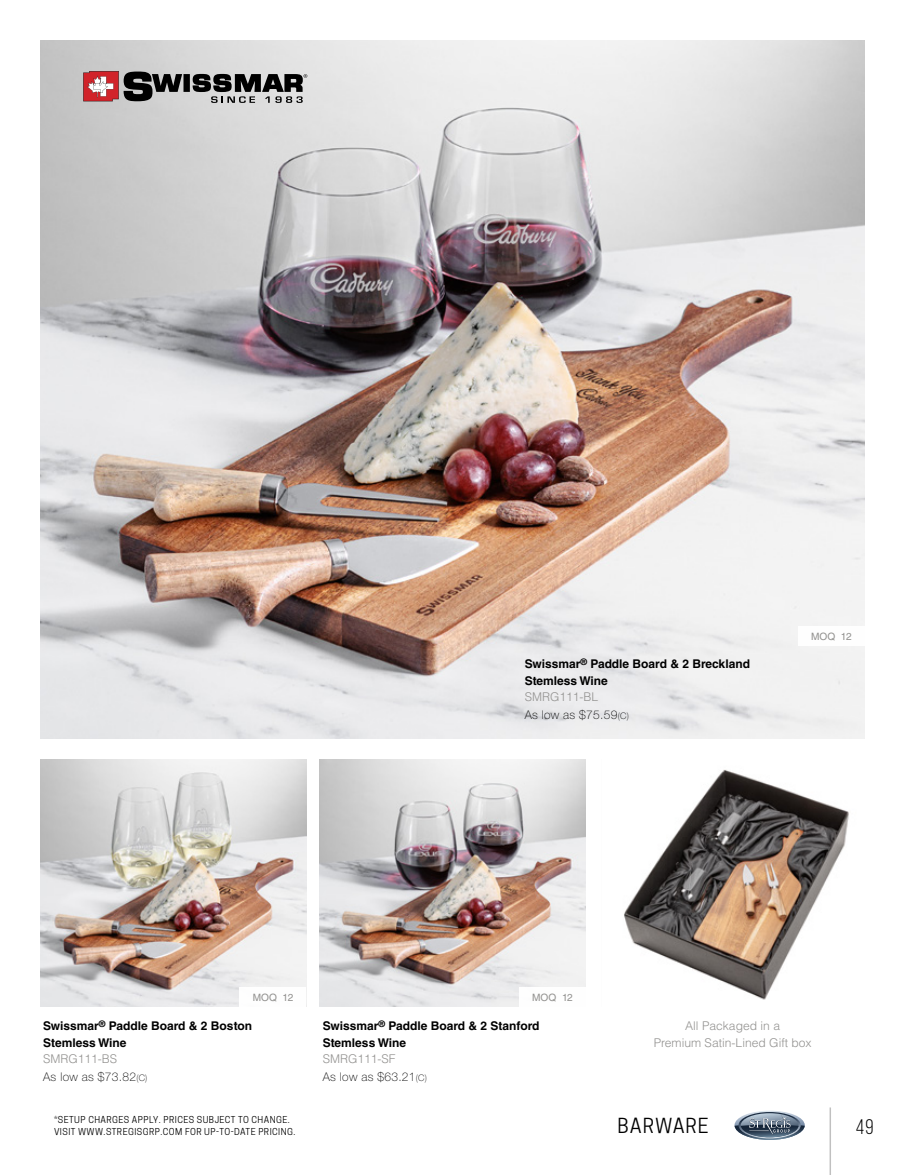
<style>
.page{position:relative;width:905px;height:1175px;background:#fff}
.page>*{position:absolute;margin:0;border:0;box-sizing:border-box;transform-origin:0 0}
.t1{font:21px "Bebas Neue";color:#000}
.t2{font:19.5px "Cooper Hewitt";letter-spacing:.05em;color:#000}
.t3{font:700 12px/16.5px "Helvetica LT Std";color:#000}
.t4{font:300 12px/16.5px "Helvetica LT Std";color:#939290;text-align:center}
.t5{font:100 12px "Helvetica Neue LT Std";letter-spacing:.025em;color:#000}
.t6{font:10.2px "Helvetica LT Std";color:#939290}
.t7{font:9px/12px "Cooper Hewitt";letter-spacing:.05em;color:#000}
.s1{font-size:9px}
</style>
<div class="page">
<img style="left:624px;top:769px;width:225px;height:231px">
<img style="left:40px;top:41px;width:824px;height:697px">
<img style="left:40px;top:759px;width:266px;height:247px">
<img style="left:320px;top:759px;width:265px;height:247px">
<svg style="left:83px;top:71px;width:224px;height:32px"></svg>
<div style="left:797px;top:626px;width:67px;height:19px;background:#fff"></div>
<div style="left:519px;top:987px;width:66px;height:19px;background:#fff"></div>
<div style="left:239px;top:987px;width:67px;height:19px;background:#fff"></div>
<hr style="left:829px;top:1107px;width:2px;height:67px;background:#000">
<svg style="left:734px;top:1110px;width:70px;height:29px"></svg>
<p class="t3" style="left:524px;top:655px;width:227px">Swissmar<sup>®</sup> Paddle Board &amp; 2 Breckland<br>Stemless Wine</p>
<p class="t4" style="left:524px;top:688px;width:75px">SMRG111-BL</p>
<p class="t5" style="left:524px;top:708px;width:106px">As low as $75.59<span class="s1">(C)</span></p>
<p class="t6" style="left:811px;top:631px;width:42px">MOQ 12</p>
<p class="t6" style="left:253px;top:991px;width:42px">MOQ 12</p>
<p class="t6" style="left:532px;top:991px;width:42px">MOQ 12</p>
<p class="t3" style="left:43px;top:1017px;width:210px">Swissmar<sup>®</sup> Paddle Board &amp; 2 Boston<br>Stemless Wine</p>
<p class="t4" style="left:43px;top:1050px;width:76px">SMRG111-BS</p>
<p class="t3" style="left:323px;top:1017px;width:218px">Swissmar<sup>®</sup> Paddle Board &amp; 2 Stanford<br>Stemless Wine</p>
<p class="t4" style="left:323px;top:1050px;width:74px">SMRG111-SF</p>
<p class="t4" style="left:653px;top:1017px;width:159px">All Packaged in a<br>Premium Satin-Lined Gift box</p>
<p class="t5" style="left:43px;top:1070px;width:106px">As low as $73.82<span class="s1">(C)</span></p>
<p class="t5" style="left:323px;top:1070px;width:106px">As low as $63.21<span class="s1">(C)</span></p>
<p class="t7" style="left:54px;top:1113px;width:243px">*SETUP CHARGES APPLY. PRICES SUBJECT TO CHANGE.<br>VISIT WWW.STREGISGRP.COM FOR UP-TO-DATE PRICING.</p>
<h2 class="t2" style="left:617px;top:1113px;width:93px">BARWARE</h2>
<h1 class="t1" style="left:855px;top:1116px;width:19px">49</h1>
</div>
